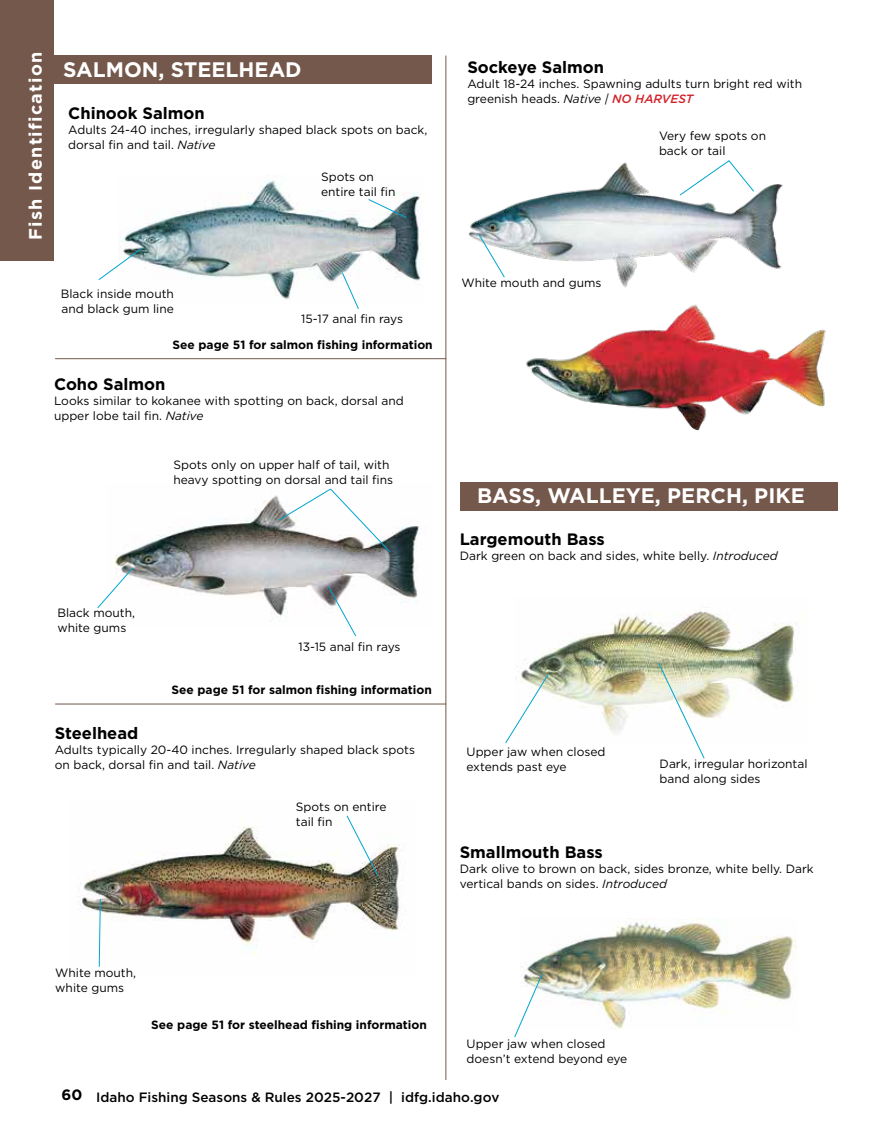
<style>
.page{position:relative;width:891px;height:1134px;background:#fff}
.page>*{position:absolute;margin:0;border:0;box-sizing:border-box;transform-origin:0 0}
.t1{font:700 21px "Gotham";color:#fff}
.t2{font:700 18px "Gotham";letter-spacing:.07em;color:#fff}
.t3{font:700 16.5px "Gotham";color:#000}
.t4{font:500 13.5px "Gotham";color:#000}
.t5{font:12px/15px "Gotham";color:#000}
.t6{font:700 12px "Gotham";color:#000}
.s1{font-style:italic}
.s2{font-weight:500;font-style:italic;color:#d2232a}
.s3{font-weight:700;font-size:15px}
</style>
<div class="page">
<div style="left:0;top:0;width:54px;height:261px;background:#74584b"></div>
<img style="left:517px;top:611px;width:278px;height:124px">
<img style="left:80px;top:826px;width:324px;height:129px">
<hr style="left:446px;top:56px;width:1px;height:1024px;background:#74584b">
<img style="left:520px;top:919px;width:277px;height:110px">
<img style="left:468px;top:162px;width:315px;height:126px">
<img style="left:526px;top:304px;width:300px;height:127px">
<div style="left:460px;top:482px;width:378px;height:29px;background:#74584b"></div>
<img style="left:114px;top:495px;width:305px;height:123px">
<img style="left:119px;top:179px;width:302px;height:120px">
<hr style="left:55px;top:358px;width:391px;height:1px;background:#74584b">
<hr style="left:55px;top:704px;width:391px;height:1px;background:#74584b">
<div style="left:53px;top:56px;width:379px;height:28px;background:#74584b"></div>
<svg style="left:368px;top:198px;width:39px;height:21px"></svg>
<svg style="left:327px;top:585px;width:30px;height:52px"></svg>
<svg style="left:341px;top:272px;width:18px;height:37px"></svg>
<svg style="left:478px;top:233px;width:27px;height:45px"></svg>
<svg style="left:679px;top:160px;width:76px;height:36px"></svg>
<svg style="left:97px;top:567px;width:37px;height:42px"></svg>
<svg style="left:278px;top:488px;width:113px;height:65px"></svg>
<svg style="left:658px;top:662px;width:47px;height:97px"></svg>
<svg style="left:505px;top:673px;width:45px;height:71px"></svg>
<svg style="left:514px;top:973px;width:29px;height:65px"></svg>
<svg style="left:346px;top:815px;width:33px;height:62px"></svg>
<svg style="left:98px;top:898px;width:3px;height:69px"></svg>
<svg style="left:98px;top:248px;width:44px;height:33px"></svg>
<h2 class="t2" style="left:23px;top:240px;width:190px;rotate:-90deg">Fish Identification</h2>
<h3 class="t3" style="left:467px;top:56px;width:138px">Sockeye Salmon</h3>
<h1 class="t1" style="left:63px;top:56px;width:240px">SALMON, STEELHEAD</h1>
<p class="t5" style="left:467px;top:76px;width:336px">Adult 18-24 inches. Spawning adults turn bright red with greenish heads. <span class="s1">Native |</span> <span class="s2">NO HARVEST</span></p>
<h3 class="t3" style="left:68px;top:102px;width:138px">Chinook Salmon</h3>
<p class="t5" style="left:68px;top:122px;width:361px">Adults 24-40 inches, irregularly shaped black spots on back, dorsal fin and tail. <span class="s1">Native</span></p>
<p class="t5" style="left:659px;top:128px;width:109px">Very few spots on back or tail</p>
<p class="t5" style="left:321px;top:169px;width:76px">Spots on entire tail fin</p>
<p class="t5" style="left:61px;top:286px;width:115px">Black inside mouth and black gum line</p>
<p class="t5" style="left:301px;top:311px;width:103px">15-17 anal fin rays</p>
<p class="t6" style="left:173px;top:336px;width:262px">See page 51 for salmon fishing information</p>
<h3 class="t3" style="left:54px;top:373px;width:113px">Coho Salmon</h3>
<p class="t5" style="left:54px;top:393px;width:351px">Looks similar to kokanee with spotting on back, dorsal and upper lobe tail fin. <span class="s1">Native</span></p>
<p class="t5" style="left:173px;top:457px;width:221px">Spots only on upper half of tail, with heavy spotting on dorsal and tail fins</p>
<p class="t5" style="left:57px;top:605px;width:79px">Black mouth, white gums</p>
<p class="t5" style="left:299px;top:639px;width:104px">13-15 anal fin rays</p>
<p class="t6" style="left:172px;top:682px;width:262px">See page 51 for salmon fishing information</p>
<h3 class="t3" style="left:55px;top:722px;width:85px">Steelhead</h3>
<p class="t5" style="left:55px;top:742px;width:362px">Adults typically 20-40 inches. Irregularly shaped black spots on back, dorsal fin and tail. <span class="s1">Native</span></p>
<p class="t5" style="left:296px;top:799px;width:92px">Spots on entire tail fin</p>
<p class="t5" style="left:462px;top:275px;width:142px">White mouth and gums</p>
<h1 class="t1" style="left:477px;top:482px;width:329px">BASS, WALLEYE, PERCH, PIKE</h1>
<h3 class="t3" style="left:460px;top:528px;width:147px">Largemouth Bass</h3>
<p class="t5" style="left:460px;top:548px;width:320px">Dark green on back and sides, white belly. <span class="s1">Introduced</span></p>
<p class="t5" style="left:467px;top:744px;width:141px">Upper jaw when closed extends past eye</p>
<p class="t5" style="left:660px;top:756px;width:149px">Dark, irregular horizontal band along sides</p>
<h3 class="t3" style="left:460px;top:841px;width:145px">Smallmouth Bass</h3>
<p class="t5" style="left:460px;top:861px;width:356px">Dark olive to brown on back, sides bronze, white belly. Dark vertical bands on sides. <span class="s1">Introduced</span></p>
<p class="t5" style="left:55px;top:965px;width:82px">White mouth, white gums</p>
<p class="t6" style="left:151px;top:1016px;width:277px">See page 51 for steelhead fishing information</p>
<p class="t5" style="left:467px;top:1036px;width:162px">Upper jaw when closed doesn’t extend beyond eye</p>
<p class="t4" style="left:61px;top:1088px;width:440px"><span class="s3">60</span> Idaho Fishing Seasons &amp; Rules 2025-2027 | idfg.idaho.gov</p>
</div>
